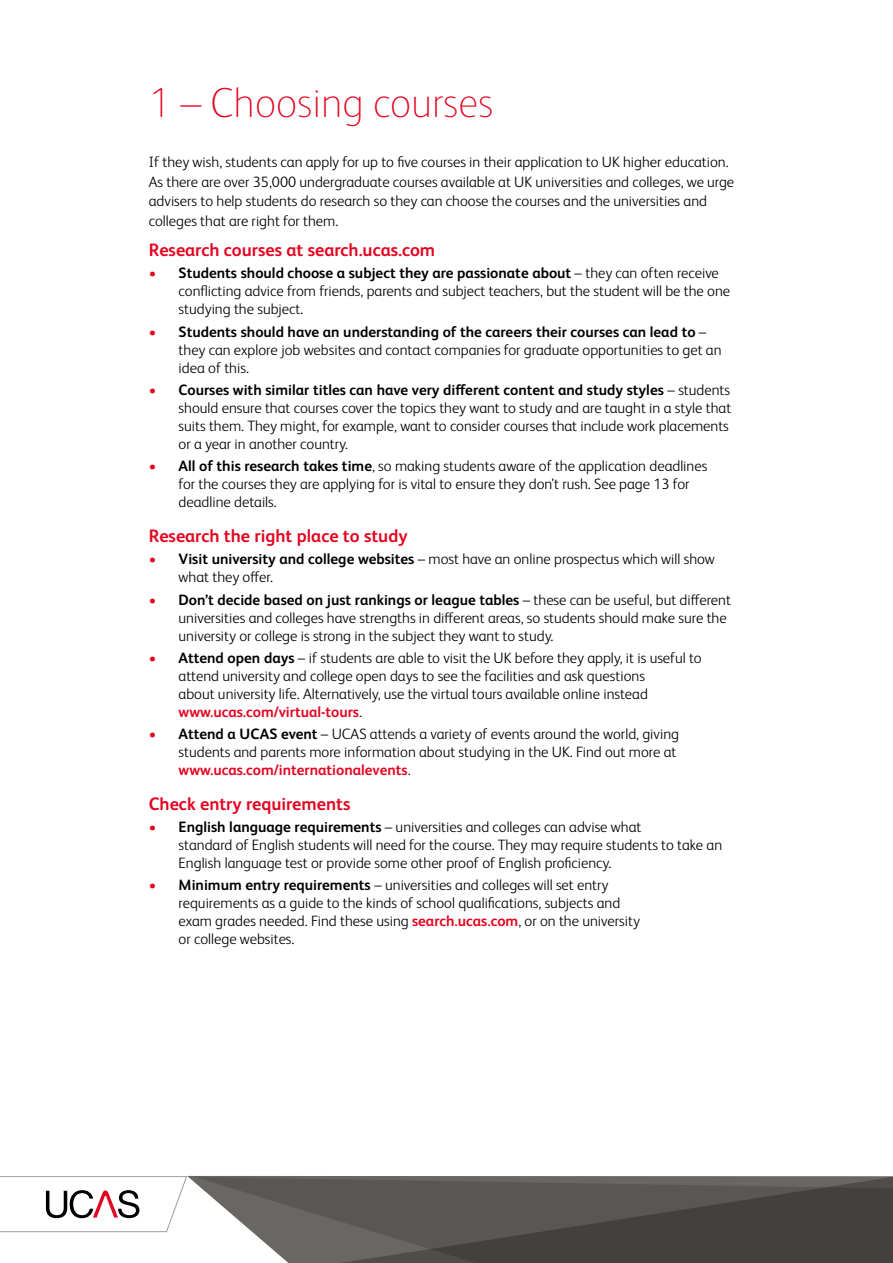
<style>
.page{position:relative;width:893px;height:1263px;background:#fff}
.page>*{position:absolute;margin:0;border:0;box-sizing:border-box;transform-origin:0 0}
.t1{font:100 42px "FS Albert Pro";color:#e40521}
.t2{font:700 18px "FS Albert Pro";color:#e40521}
.t3{font:300 15px/18px "FS Albert Pro";color:#000}
.s1{color:#e40521}
.s2{font-weight:700}
.s3{font-weight:700;color:#e40521}
</style>
<div class="page">
<svg style="left:187px;top:1176px;width:706px;height:6px"></svg>
<svg style="left:194px;top:1177px;width:699px;height:86px"></svg>
<svg style="left:0;top:1176px;width:187px;height:56px"></svg>
<h1 class="t1" style="left:149px;top:76px;width:346px">1 – Choosing courses</h1>
<p class="t3" style="left:149px;top:151px;width:587px;line-height:19.5px">If they wish, students can apply for up to five courses in their application to UK higher education.<br>As there are over 35,000 undergraduate courses available at UK universities and colleges, we urge advisers to help students do research so they can choose the courses and the universities and colleges that are right for them.</p>
<p class="t2" style="left:149px;top:237px;width:288px">Research courses at search.ucas.com</p>
<p class="t3" style="left:179px;top:263px;width:553px;text-indent:-30px"><span class="s1">•</span> <span class="s2">Students should choose a subject they are passionate about</span> – they can often receive conflicting advice from friends, parents and subject teachers, but the student will be the one studying the subject.</p>
<p class="t3" style="left:179px;top:322px;width:544px;text-indent:-30px"><span class="s1">•</span> <span class="s2">Students should have an understanding of the careers their courses can lead to</span> – they can explore job websites and contact companies for graduate opportunities to get an idea of this.</p>
<p class="t3" style="left:179px;top:380px;width:554px;text-indent:-30px"><span class="s1">•</span> <span class="s2">Courses with similar titles can have very different content and study styles</span> – students should ensure that courses cover the topics they want to study and are taught in a style that suits them. They might, for example, want to consider courses that include work placements or a year in another country.</p>
<p class="t3" style="left:179px;top:456px;width:530px;text-indent:-30px"><span class="s1">•</span> <span class="s2">All of this research takes time</span>, so making students aware of the application deadlines for the courses they are applying for is vital to ensure they don’t rush. See page 13 for deadline details.</p>
<p class="t2" style="left:149px;top:523px;width:260px">Research the right place to study</p>
<p class="t3" style="left:179px;top:549px;width:538px;text-indent:-30px"><span class="s1">•</span> <span class="s2">Visit university and college websites</span> – most have an online prospectus which will show what they offer.</p>
<p class="t3" style="left:179px;top:589px;width:554px;text-indent:-30px"><span class="s1">•</span> <span class="s2">Don’t decide based on just rankings or league tables</span> – these can be useful, but different universities and colleges have strengths in different areas, so students should make sure the university or college is strong in the subject they want to study.</p>
<p class="t3" style="left:179px;top:648px;width:525px;text-indent:-30px"><span class="s1">•</span> <span class="s2">Attend open days</span> – if students are able to visit the UK before they apply, it is useful to attend university and college open days to see the facilities and ask questions<br>about university life. Alternatively, use the virtual tours available online instead <span class="s3">www.ucas.com/virtual-tours</span>.</p>
<p class="t3" style="left:179px;top:724px;width:502px;text-indent:-30px"><span class="s1">•</span> <span class="s2">Attend a UCAS event</span> – UCAS attends a variety of events around the world, giving students and parents more information about studying in the UK. Find out more at <span class="s3">www.ucas.com/internationalevents</span>.</p>
<p class="t2" style="left:149px;top:791px;width:203px">Check entry requirements</p>
<p class="t3" style="left:179px;top:817px;width:545px;text-indent:-30px"><span class="s1">•</span> <span class="s2">English language requirements</span> – universities and colleges can advise what<br>standard of English students will need for the course. They may require students to take an<br>English language test or provide some other proof of English proficiency.</p>
<p class="t3" style="left:179px;top:875px;width:463px;text-indent:-30px"><span class="s1">•</span> <span class="s2">Minimum entry requirements</span> – universities and colleges will set entry requirements as a guide to the kinds of school qualifications, subjects and exam grades needed. Find these using <span class="s3">search.ucas.com</span>, or on the university or college websites.</p>
</div>
